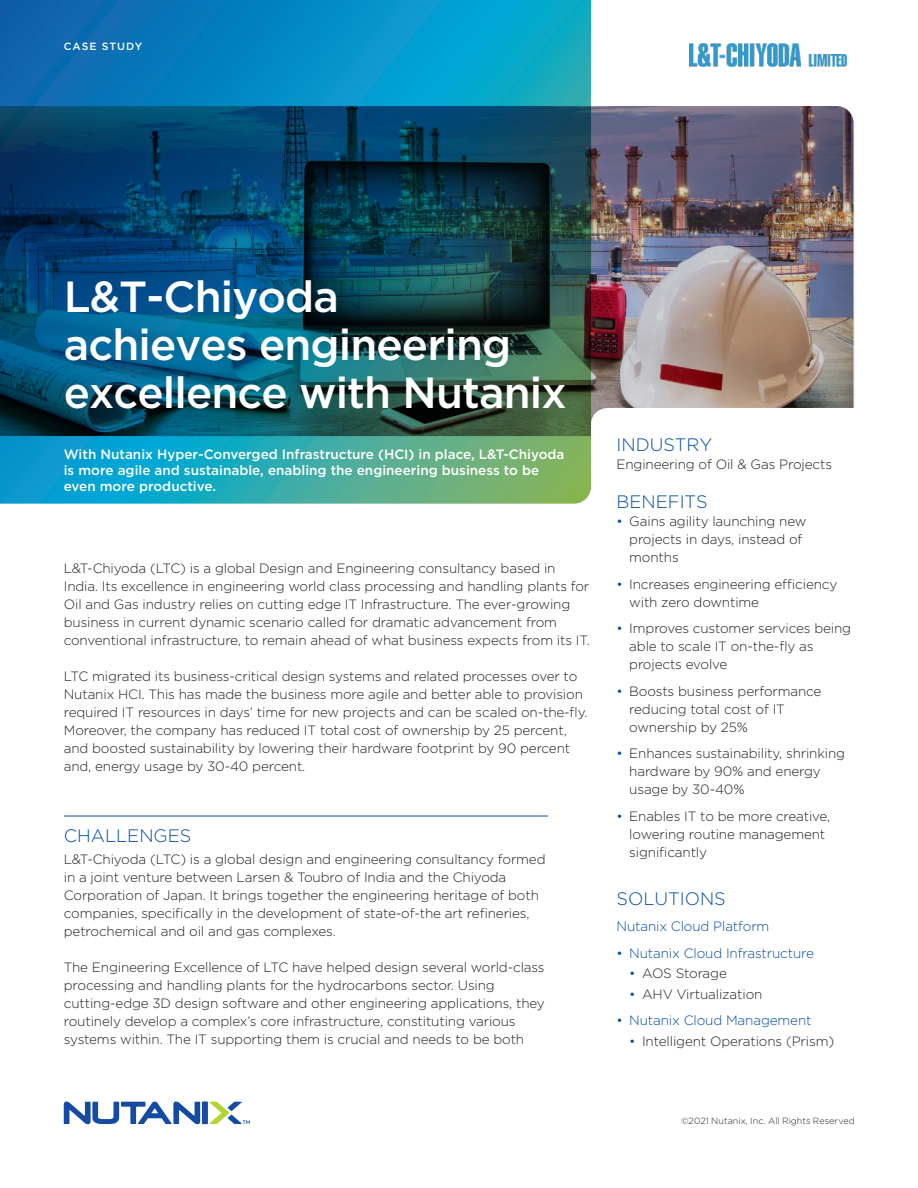
<style>
.page{position:relative;width:918px;height:1188px;background:#fff}
.page>*{position:absolute;margin:0;border:0;box-sizing:border-box;transform-origin:0 0}
.t1{font:500 43.5px/48px "Gotham";letter-spacing:-.02em;color:#fff}
.t2{font:300 18px "Gotham";color:#034ea2}
.t3{font:300 13.5px/18px "Gotham";letter-spacing:-.01em;color:#241f1f}
.t4{font:500 13.5px/16.2px "Gotham";color:#fff}
.t5{font:300 13.5px "Gotham";letter-spacing:-.01em;color:#034ea2}
.t6{font:500 10.5px "Gotham";letter-spacing:.1em;color:#fff}
.t7{font:300 9px "Gotham";letter-spacing:.005em;color:#241f1f}
.s1{color:#034ea2}
</style>
<div class="page">
<img style="left:690px;top:43px;width:156px;height:24px">
<svg style="left:210px;top:1102px;width:40px;height:22px"></svg>
<div style="left:202px;top:1102px;width:6px;height:22px;background:#154ba3"></div>
<svg style="left:64px;top:1102px;width:136px;height:22px"></svg>
<svg style="left:0;top:0;width:591px;height:504px;background:#1b97b6"></svg>
<img style="left:0;top:106px;width:854px;height:330px">
<svg style="left:591px;top:408px;width:263px;height:28px"></svg>
<hr style="left:64px;top:816px;width:484px;height:1px;background:#034ea2">
<p class="t6" style="left:64px;top:39px;width:80px">CASE STUDY</p>
<h1 class="t1" style="left:64px;top:272px;width:504px">L&amp;T-Chiyoda<br>achieves engineering excellence with Nutanix</h1>
<p class="t4" style="left:64px;top:446px;width:502px">With Nutanix Hyper-Converged Infrastructure (HCI) in place, L&amp;T-Chiyoda is more agile and sustainable, enabling the engineering business to be even more productive.</p>
<p class="t3" style="left:64px;top:559px;width:528px">L&amp;T-Chiyoda (LTC) is a global Design and Engineering consultancy based in India. Its excellence in engineering world class processing and handling plants for Oil and Gas industry relies on cutting edge IT Infrastructure. The ever-growing business in current dynamic scenario called for dramatic advancement from conventional infrastructure, to remain ahead of what business expects from its IT.</p>
<p class="t3" style="left:64px;top:667px;width:525px">LTC migrated its business-critical design systems and related processes over to Nutanix HCI. This has made the business more agile and better able to provision required IT resources in days’ time for new projects and can be scaled on-the-fly.<br>Moreover, the company has reduced IT total cost of ownership by 25 percent, and boosted sustainability by lowering their hardware footprint by 90 percent and, energy usage by 30-40 percent.</p>
<h2 class="t2" style="left:64px;top:824px;width:129px">CHALLENGES</h2>
<p class="t3" style="left:64px;top:850px;width:483px">L&amp;T-Chiyoda (LTC) is a global design and engineering consultancy formed in a joint venture between Larsen &amp; Toubro of India and the Chiyoda Corporation of Japan. It brings together the engineering heritage of both companies, specifically in the development of state-of-the art refineries, petrochemical and oil and gas complexes.</p>
<p class="t3" style="left:64px;top:958px;width:483px">The Engineering Excellence of LTC have helped design several world-class processing and handling plants for the hydrocarbons sector. Using cutting-edge 3D design software and other engineering applications, they routinely develop a complex’s core infrastructure, constituting various systems within. The IT supporting them is crucial and needs to be both</p>
<h2 class="t2" style="left:617px;top:433px;width:97px">INDUSTRY</h2>
<p class="t3" style="left:617px;top:455px;width:217px">Engineering of Oil &amp; Gas Projects</p>
<h2 class="t2" style="left:617px;top:491px;width:93px">BENEFITS</h2>
<p class="t3" style="left:629px;top:512px;width:179px;text-indent:-13px"><span class="s1">•</span> Gains agility launching new projects in days, instead of months</p>
<p class="t3" style="left:629px;top:575px;width:210px;text-indent:-13px"><span class="s1">•</span> Increases engineering efficiency with zero downtime</p>
<p class="t3" style="left:629px;top:619px;width:223px;text-indent:-13px"><span class="s1">•</span> Improves customer services being able to scale IT on-the-fly as projects evolve</p>
<p class="t3" style="left:629px;top:682px;width:194px;text-indent:-13px"><span class="s1">•</span> Boosts business performance reducing total cost of IT ownership by 25%</p>
<p class="t3" style="left:629px;top:744px;width:217px;text-indent:-13px"><span class="s1">•</span> Enhances sustainability, shrinking hardware by 90% and energy usage by 30-40%</p>
<p class="t3" style="left:629px;top:807px;width:203px;text-indent:-13px"><span class="s1">•</span> Enables IT to be more creative, lowering routine management significantly</p>
<h2 class="t2" style="left:617px;top:887px;width:111px">SOLUTIONS</h2>
<p class="t5" style="left:617px;top:918px;width:154px">Nutanix Cloud Platform</p>
<p class="t5" style="left:617px;top:945px;width:199px">• Nutanix Cloud Infrastructure</p>
<p class="t3" style="left:629px;top:964px;width:99px"><span class="s1">•</span> AOS Storage</p>
<p class="t3" style="left:629px;top:985px;width:135px"><span class="s1">•</span> AHV Virtualization</p>
<p class="t5" style="left:617px;top:1012px;width:197px">• Nutanix Cloud Management</p>
<p class="t3" style="left:629px;top:1032px;width:206px"><span class="s1">•</span> Intelligent Operations (Prism)</p>
<p class="t7" style="left:681px;top:1115px;width:175px">©2021 Nutanix, Inc. All Rights Reserved</p>
</div>
